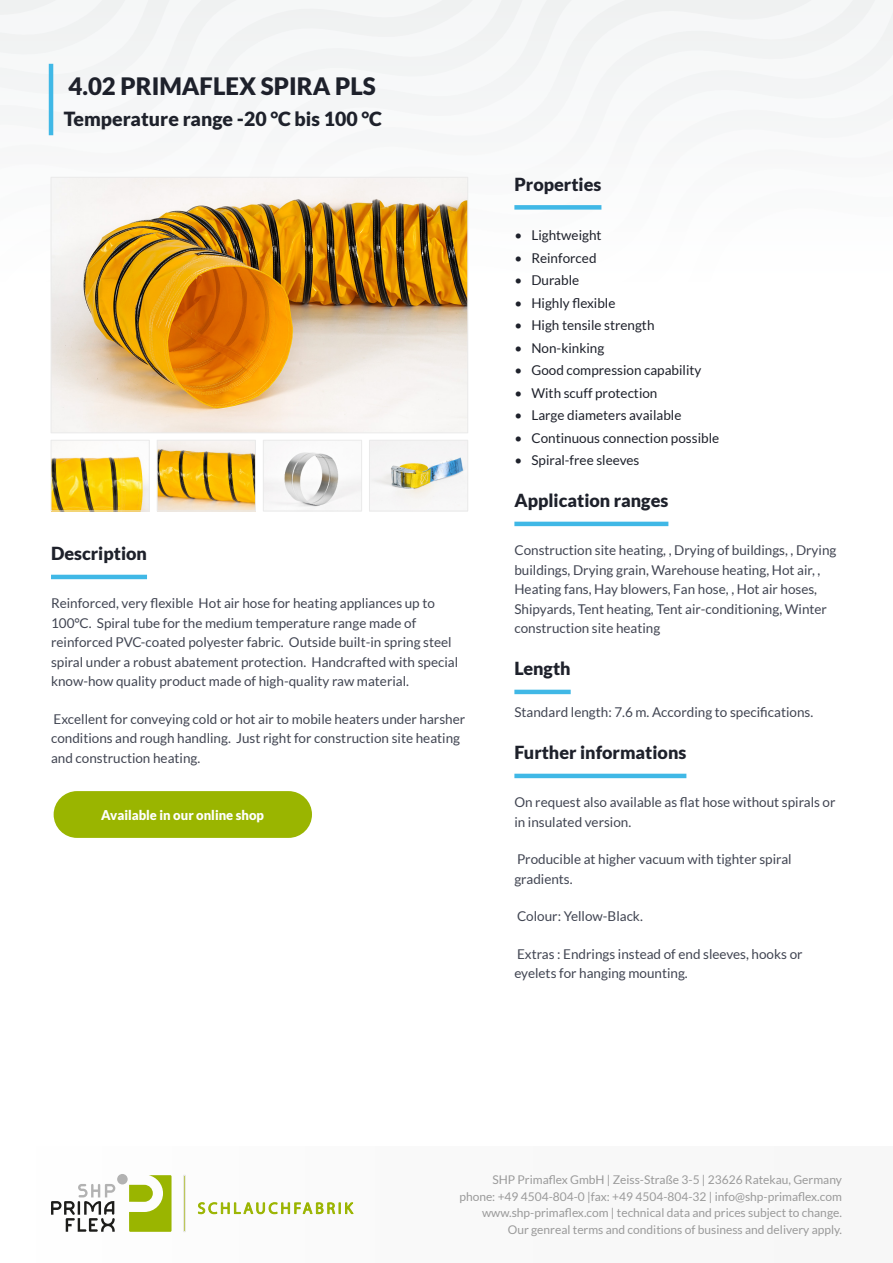
<style>
.page{position:relative;width:893px;height:1263px;background:#fff}
.page>*{position:absolute;margin:0;border:0;box-sizing:border-box;transform-origin:0 0}
.t1{font:900 24px "Lato";color:#1e212b}
.t2{font:900 19.5px "Lato";color:#1e212b}
.t3{font:900 18px "Lato";color:#1e212b}
.t4{font:13.5px/19.5px "Lato";color:#414552}
.t5{font:13.5px "Lato";color:#1e212b}
.t6{font:900 13.5px "Lato";color:#fff;scale:.96 1}
.t7{font:12px/16.5px "Lato";color:#9a9a9a;text-align:right}
</style>
<div class="page">
<div style="left:0;top:0;width:893px;height:281px;background:#f7f8f8"></div>
<div style="left:0;top:1146px;width:893px;height:117px;background:#f9f9f9"></div>
<svg style="left:129px;top:1175px;width:43px;height:57px"></svg>
<svg style="left:51px;top:1184px;width:64px;height:48px"></svg>
<div style="left:117px;top:1174px;width:11px;height:10px;background:#b2b2b2;border-radius:50%"></div>
<div style="left:183px;top:1175px;width:2px;height:57px;background:#a0b100;border:1px solid #eaeaea"></div>
<svg style="left:198px;top:1202px;width:156px;height:12px"></svg>
<hr style="left:49px;top:64px;width:4px;height:71px;background:#40b8e6">
<img style="left:53px;top:179px;width:413px;height:252px">
<div style="left:51px;top:177px;width:417px;height:256px;border:1px solid #eaeaea"></div>
<img style="left:53px;top:456px;width:95px;height:53px">
<div style="left:51px;top:440px;width:99px;height:71px;border:1px solid #eaeaea"></div>
<img style="left:159px;top:442px;width:95px;height:67px">
<div style="left:157px;top:440px;width:99px;height:71px;border:1px solid #eaeaea"></div>
<img style="left:265px;top:452px;width:95px;height:55px">
<div style="left:263px;top:440px;width:99px;height:71px;border:1px solid #eaeaea"></div>
<img style="left:371px;top:442px;width:95px;height:66px">
<div style="left:369px;top:440px;width:99px;height:71px;border:1px solid #eaeaea"></div>
<div style="left:514px;top:205px;width:87px;height:5px;background:#40b8e6"></div>
<hr style="left:514px;top:522px;width:154px;height:4px;background:#40b8e6">
<hr style="left:514px;top:690px;width:57px;height:4px;background:#40b8e6">
<hr style="left:514px;top:774px;width:172px;height:4px;background:#40b8e6">
<hr style="left:51px;top:575px;width:96px;height:4px;background:#40b8e6">
<div style="left:54px;top:791px;width:258px;height:47px;background:#9ab500;border-radius:23px"></div>
<h1 class="t1" style="left:68px;top:75px;width:309px">4.02 PRIMAFLEX SPIRA PLS</h1>
<h2 class="t2" style="left:64px;top:110px;width:320px">Temperature range -20 °C bis 100 °C</h2>
<h3 class="t3" style="left:51px;top:546px;width:97px">Description</h3>
<p class="t4" style="left:51px;top:594px;width:409px">Reinforced, very flexible Hot air hose for heating appliances up to 100°C. Spiral tube for the medium temperature range made of reinforced PVC-coated polyester fabric. Outside built-in spring steel spiral under a robust abatement protection. Handcrafted with special know-how quality product made of high-quality raw material.</p>
<p class="t4" style="left:51px;top:710px;width:416px">Excellent for conveying cold or hot air to mobile heaters under harsher conditions and rough handling. Just right for construction site heating and construction heating.</p>
<p class="t6" style="left:101px;top:809px;width:171px">Available in our online shop</p>
<h3 class="t3" style="left:514px;top:176px;width:89px">Properties</h3>
<p class="t5" style="left:514px;top:229px;width:89px">• Lightweight</p>
<p class="t5" style="left:514px;top:252px;width:84px">• Reinforced</p>
<p class="t5" style="left:514px;top:274px;width:66px">• Durable</p>
<p class="t5" style="left:514px;top:297px;width:103px">• Highly flexible</p>
<p class="t5" style="left:514px;top:319px;width:142px">• High tensile strength</p>
<p class="t5" style="left:514px;top:342px;width:91px">• Non-kinking</p>
<p class="t5" style="left:514px;top:364px;width:189px">• Good compression capability</p>
<p class="t5" style="left:514px;top:387px;width:145px">• With scuff protection</p>
<p class="t5" style="left:514px;top:409px;width:169px">• Large diameters available</p>
<p class="t5" style="left:514px;top:432px;width:206px">• Continuous connection possible</p>
<p class="t5" style="left:514px;top:454px;width:126px">• Spiral-free sleeves</p>
<h3 class="t3" style="left:514px;top:493px;width:155px">Application ranges</h3>
<p class="t4" style="left:514px;top:541px;width:323px">Construction site heating, , Drying of buildings, , Drying buildings, Drying grain, Warehouse heating, Hot air, , Heating fans, Hay blowers, Fan hose, , Hot air hoses, Shipyards, Tent heating, Tent air-conditioning, Winter construction site heating</p>
<h3 class="t3" style="left:514px;top:661px;width:58px">Length</h3>
<p class="t4" style="left:514px;top:703px;width:300px">Standard length: 7.6 m. According to specifications.</p>
<h3 class="t3" style="left:514px;top:745px;width:173px">Further informations</h3>
<p class="t4" style="left:514px;top:793px;width:323px">On request also available as flat hose without spirals or in insulated version.</p>
<p class="t4" style="left:514px;top:850px;width:279px">Producible at higher vacuum with tighter spiral gradients.</p>
<p class="t4" style="left:517px;top:907px;width:127px">Colour: Yellow-Black.</p>
<p class="t4" style="left:514px;top:945px;width:290px">Extras : Endrings instead of end sleeves, hooks or eyelets for hanging mounting.</p>
<p class="t7" style="left:459px;top:1172px;width:384px">SHP Primaflex GmbH | Zeiss-Straße 3-5 | 23626 Ratekau, Germany phone: +49 4504-804-0 |fax: +49 4504-804-32 | info@shp-primaflex.com www.shp-primaflex.com | technical data and prices subject to change.<br>Our genreal terms and conditions of business and delivery apply.</p>
</div>
